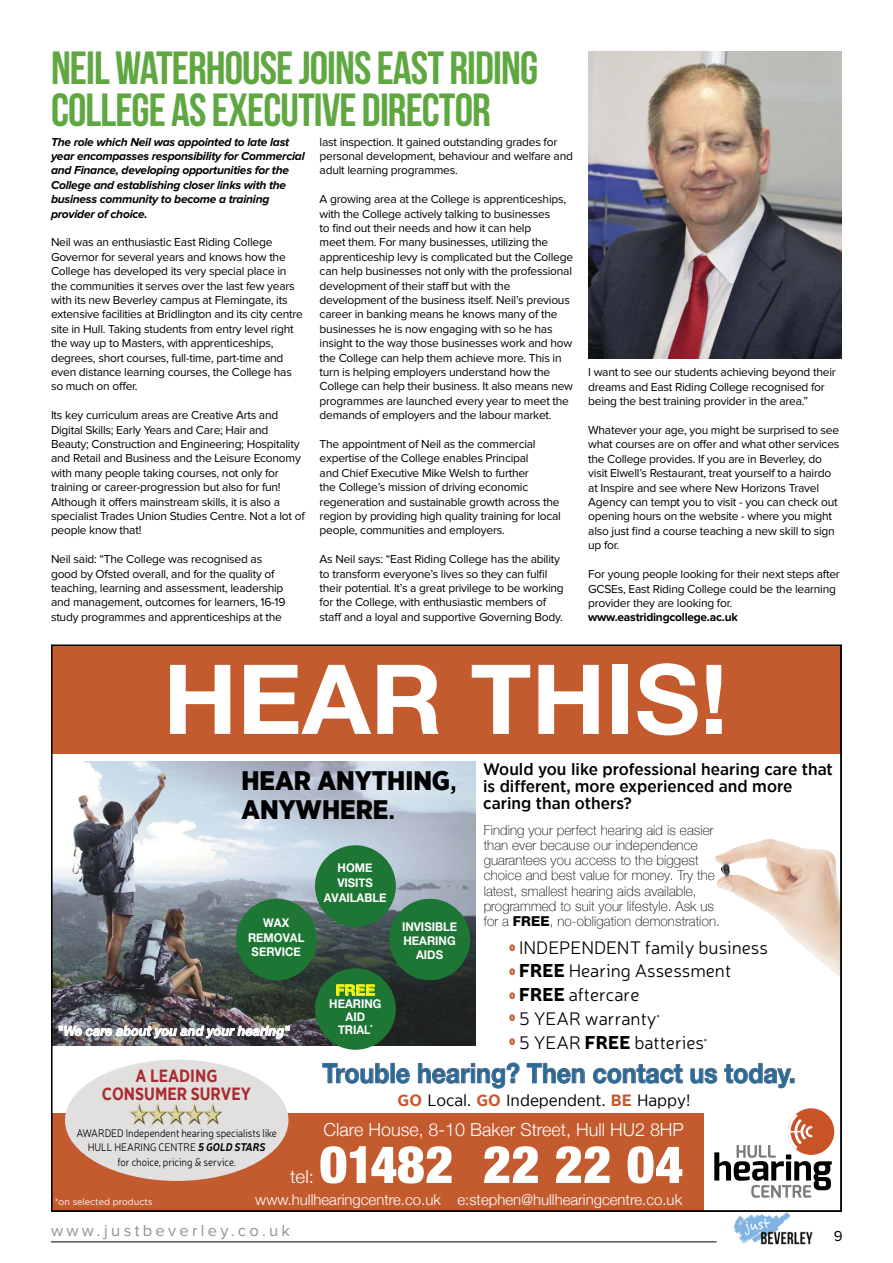
<style>
.page{position:relative;width:893px;height:1263px;background:#fff}
.page>*{position:absolute;margin:0;border:0;box-sizing:border-box;transform-origin:0 0}
.t1{font:700 96.75px "Helvetica Neue";color:#fff}
.t2{font:900 condensed 51.9px "Helvetica Neue";letter-spacing:.01em;color:#fff;scale:1.04 1}
.t3{font:46.5px/42px "Bebas Neue";letter-spacing:-.02em;color:#5fa841}
.t4{font:700 27.15px "Helvetica Neue";color:#236c96;scale:.91 1}
.t5{font:900 26.7px/28.8px "Gotham Narrow";color:#000}
.t6{font:300 18.3px/23.7px "Neris";color:#000}
.t7{font:300 18.15px "Helvetica Neue";color:#fff;scale:1.04 1}
.t8{font:300 18px "Helvetica Neue";color:#fff}
.t9{font:700 17.7px/17.9px "Gotham Narrow";color:#aa2b31;text-align:center;scale:.93 1}
.t10{font:500 16.5px/17.2px "Gotham Narrow";color:#000;scale:1.07 1}
.t11{font:16.5px "Proxima Nova";letter-spacing:.2em;color:#939393}
.t12{font:16.35px "Gotham Narrow";color:#000;scale:1.07 1}
.t13{font:300 15px "Helvetica Neue";color:#fff}
.t14{font:15px "Proxima Nova";color:#000}
.t15{font:700 14.85px "Helvetica Neue";color:#f7f410}
.t16{font:100 13.8px/15.3px "Helvetica Neue";letter-spacing:.005em;color:#000}
.t17{font:italic 700 13.5px "Helvetica Neue";color:#fff;scale:.95 1}
.t18{font:12px/14.4px "Proxima Nova";letter-spacing:-.02em;color:#000}
.t19{font:italic 700 12px/14.4px "Proxima Nova";letter-spacing:-.02em;color:#000}
.t20{font:700 12px/14.9px "Helvetica Neue";color:#fff;text-align:center;scale:.94 1}
.t21{font:700 12px "Proxima Nova";letter-spacing:-.02em;color:#000}
.t22{font:300 11.1px/14.2px "Neris";color:#000;text-align:center;scale:.9 1}
.t23{font:9.15px "Gotham";color:#fff}
.s1{font-weight:500}
.s2{font-weight:800}
.s3{font-weight:900}
.s4{font-weight:700;color:#c45a2f}
.s5{font-weight:700;font-style:italic}
</style>
<div class="page">
<hr style="left:51px;top:1241px;width:665px;height:1px;background:#000">
<img style="left:734px;top:1212px;width:79px;height:33px">
<div style="left:51px;top:1113px;width:652px;height:98px;background:#c35b2e"></div>
<svg style="left:508px;top:1038px;width:8px;height:7px"></svg>
<svg style="left:509px;top:944px;width:7px;height:8px"></svg>
<svg style="left:509px;top:1014px;width:7px;height:8px"></svg>
<svg style="left:509px;top:992px;width:7px;height:7px"></svg>
<svg style="left:509px;top:968px;width:7px;height:7px"></svg>
<div style="left:65px;top:1059px;width:223px;height:122px;background:#e2e0de;border-radius:50%"></div>
<img style="left:130px;top:1104px;width:92px;height:24px">
<div style="left:51px;top:645px;width:790px;height:108px;background:#c35b2e"></div>
<img style="left:54px;top:762px;width:421px;height:283px">
<img style="left:59px;top:1007px;width:231px;height:65px">
<div style="left:236px;top:899px;width:81px;height:81px;background:#1d7634;border-radius:50%"></div>
<div style="left:315px;top:845px;width:81px;height:82px;background:#1d7634;border-radius:50%"></div>
<div style="left:389px;top:899px;width:81px;height:81px;background:#1d7634;border-radius:50%"></div>
<div style="left:315px;top:968px;width:81px;height:82px;background:#1d7634;border-radius:50%"></div>
<svg style="left:336px;top:984px;width:39px;height:12px"></svg>
<img style="left:715px;top:839px;width:124px;height:136px">
<svg style="left:322px;top:1063px;width:67px;height:20px"></svg>
<div style="left:391px;top:1063px;width:4px;height:20px;border:1px solid #4d6a91"></div>
<svg style="left:396px;top:1068px;width:14px;height:15px"></svg>
<svg style="left:418px;top:1063px;width:101px;height:25px"></svg>
<svg style="left:527px;top:1063px;width:58px;height:20px"></svg>
<svg style="left:593px;top:1064px;width:90px;height:19px"></svg>
<svg style="left:691px;top:1068px;width:26px;height:15px"></svg>
<svg style="left:724px;top:1063px;width:70px;height:25px"></svg>
<div style="left:788px;top:1108px;width:46px;height:47px;background:#c85327;border-radius:50%"></div>
<svg style="left:714px;top:1114px;width:118px;height:84px"></svg>
<img style="left:588px;top:51px;width:254px;height:307px">
<h3 class="t3" style="left:51px;top:46px;width:489px">NEIL WATERHOUSE JOINS EAST RIDING<br>COLLEGE AS EXECUTIVE DIRECTOR</h3>
<p class="t19" style="left:51px;top:135px;width:255px">The role which Neil was appointed to late last year encompasses responsibility for Commercial and Finance, developing opportunities for the College and establishing closer links with the business community to become a training provider of choice.</p>
<p class="t18" style="left:51px;top:236px;width:253px">Neil was an enthusiastic East Riding College Governor for several years and knows how the College has developed its very special place in the communities it serves over the last few years with its new Beverley campus at Flemingate, its extensive facilities at Bridlington and its city centre site in Hull. Taking students from entry level right the way up to Masters, with apprenticeships, degrees, short courses, full-time, part-time and even distance learning courses, the College has so much on offer.</p>
<p class="t18" style="left:51px;top:408px;width:255px">Its key curriculum areas are Creative Arts and Digital Skills; Early Years and Care; Hair and Beauty; Construction and Engineering; Hospitality and Retail and Business and the Leisure Economy with many people taking courses, not only for training or career-progression but also for fun!<br>Although it offers mainstream skills, it is also a specialist Trades Union Studies Centre. Not a lot of people know that!</p>
<p class="t18" style="left:51px;top:552px;width:236px">Neil said: “The College was recognised as good by Ofsted overall, and for the quality of teaching, learning and assessment, leadership and management, outcomes for learners, 16-19 study programmes and apprenticeships at the</p>
<p class="t18" style="left:320px;top:135px;width:255px">last inspection. It gained outstanding grades for personal development, behaviour and welfare and adult learning programmes.</p>
<p class="t18" style="left:320px;top:192px;width:255px">A growing area at the College is apprenticeships, with the College actively talking to businesses<br>to find out their needs and how it can help<br>meet them. For many businesses, utilizing the apprenticeship levy is complicated but the College can help businesses not only with the professional development of their staff but with the development of the business itself. Neil’s previous career in banking means he knows many of the businesses he is now engaging with so he has insight to the way those businesses work and how the College can help them achieve more. This in turn is helping employers understand how the College can help their business. It also means new programmes are launched every year to meet the demands of employers and the labour market.</p>
<p class="t18" style="left:320px;top:437px;width:243px">The appointment of Neil as the commercial expertise of the College enables Principal<br>and Chief Executive Mike Welsh to further<br>the College’s mission of driving economic regeneration and sustainable growth across the region by providing high quality training for local people, communities and employers.</p>
<p class="t18" style="left:320px;top:552px;width:246px">As Neil says: “East Riding College has the ability to transform everyone’s lives so they can fulfil their potential. It’s a great privilege to be working for the College, with enthusiastic members of staff and a loyal and supportive Governing Body.</p>
<p class="t18" style="left:588px;top:366px;width:249px">I want to see our students achieving beyond their dreams and East Riding College recognised for being the best training provider in the area.”</p>
<p class="t18" style="left:588px;top:423px;width:253px">Whatever your age, you might be surprised to see what courses are on offer and what other services the College provides. If you are in Beverley, do visit Elwell’s Restaurant, treat yourself to a hairdo at Inspire and see where New Horizons Travel Agency can tempt you to visit - you can check out opening hours on the website - where you might also just find a course teaching a new skill to sign up for.</p>
<p class="t18" style="left:588px;top:567px;width:253px">For young people looking for their next steps after<br>GCSEs, East Riding College could be the learning provider they are looking for.</p>
<p class="t21" style="left:588px;top:610px;width:151px">www.eastridingcollege.ac.uk</p>
<h1 class="t1" style="left:163px;top:623px;width:566px">HEAR THIS!</h1>
<h3 class="t5" style="left:241px;top:766px;width:217px">HEAR ANYTHING<span class="s1">,<br></span>ANYWHERE<span class="s1">.</span></h3>
<p class="t20" style="left:324px;top:861px;width:68px">HOME<br>VISITS<br>AVAILABLE</p>
<h3 class="t10" style="left:483px;top:760px;width:328px">Would you like professional hearing care that is different, more experienced and more caring than others?</h3>
<p class="t16" style="left:484px;top:821px;width:233px">Finding your perfect hearing aid is easier than ever because our independence guarantees you access to the biggest choice and best value for money. Try the latest, smallest hearing aids available, programmed to suit your lifestyle. Ask us</p>
<p class="t20" style="left:263px;top:915px;width:29px">WAX</p>
<p class="t16" style="left:484px;top:913px;width:238px">for a <span class="s2">FREE</span>, no-obligation demonstration.</p>
<p class="t20" style="left:248px;top:930px;width:61px;text-align:left">REMOVAL<br>SERVICE</p>
<p class="t20" style="left:402px;top:920px;width:60px;line-height:14px">INVISIBLE<br>HEARING<br>AIDS</p>
<h3 class="t6" style="left:519px;top:935px;width:250px">INDEPENDENT family business<br><span class="s3">FREE</span> Hearing Assessment<br><span class="s3">FREE</span> aftercare<br>5 YEAR warranty<sup>*<br></sup>5 YEAR <span class="s3">FREE</span> batteries<sup>*</sup></h3>
<p class="t15" style="left:336px;top:978px;width:41px">FREE</p>
<p class="t20" style="left:329px;top:998px;width:57px;line-height:12.9px">HEARING<br>AID<br>TRIAL<sup>*</sup></p>
<h3 class="t4" style="left:322px;top:1052px;width:522px">Trouble hearing? Then contact us today.</h3>
<h3 class="t8" style="left:324px;top:1115px;width:362px">Clare House, 8-10 Baker Street, Hull HU2 8HP</h3>
<p class="t17" style="left:57px;top:1020px;width:247px">"We care about you and your hearing"</p>
<h3 class="t9" style="left:102px;top:1067px;width:162px">A LEADING<br>CONSUMER SURVEY</h3>
<h3 class="t12" style="left:398px;top:1090px;width:275px"><span class="s4">GO</span> Local. <span class="s4">GO</span> Independent. <span class="s4">BE</span> Happy!</h3>
<p class="t22" style="left:77px;top:1126px;width:224px">AWARDED Independent hearing specialists like<br>HULL HEARING CENTRE <span class="s5">5 GOLD STARS<br></span>for choice, pricing &amp; service.</p>
<h2 class="t2" style="left:319px;top:1122px;width:351px">01482 22 22 04</h2>
<h3 class="t7" style="left:290px;top:1162px;width:25px">tel:</h3>
<p class="t23" style="left:55px;top:1196px;width:99px">*on selected products</p>
<p class="t13" style="left:255px;top:1187px;width:428px">www.hullhearingcentre.co.uk e:stephen@hullhearingcentre.co.uk</p>
<h3 class="t11" style="left:51px;top:1223px;width:241px">www.justbeverley.co.uk</h3>
<p class="t14" style="left:834px;top:1229px;width:10px">9</p>
</div>
